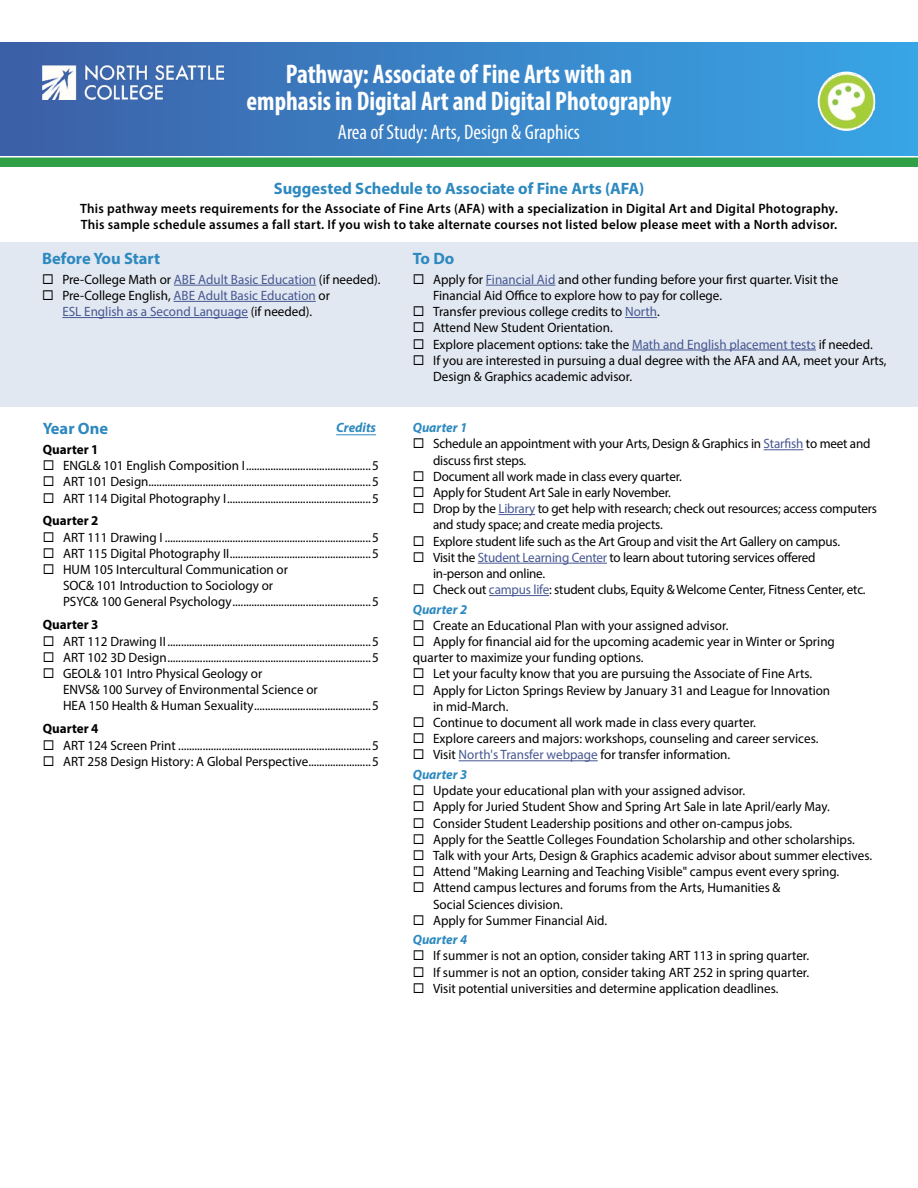
<style>
.page{position:relative;width:918px;height:1188px;background:#fff}
.page>*{position:absolute;margin:0;border:0;box-sizing:border-box;transform-origin:0 0}
.Header__Pathway{font:700 condensed 27px/27px "Myriad Pro";color:#fff;text-align:center;scale:.95 1}
.Subheader_1__Condens{font:condensed 21px "Myriad Pro";color:#fff}
.Subheader_2__Bold_Bl{font:700 16.5px "Myriad Pro";color:#2d89bf}
.Subheader_3__Bold_Bl{font:700 16.5px "Myriad Pro";color:#2d89bf}
.Body_Style_2__List_B{font:13.5px/16.2px "Myriad Pro";color:#000}
.Body_Style_3__Classe{font:13.5px/16.2px "Myriad Pro";color:#000}
.Body_Style_1__Bold_C{font:600 13.5px/16.2px "Myriad Pro";letter-spacing:.02em;color:#000}
.Body_Style_2__List_B-2{font:13.5px/16.2px "Myriad Pro";color:#465792}
.Subheader_5__Italize{font:italic 700 13.5px "Myriad Pro";color:#2d89bf}
.Subheader_4__Black_B{font:700 13.5px "Myriad Pro";color:#000}
.Subheader_4__less_ab{font:700 13.5px "Myriad Pro";color:#000}
.Body_Style_6__underl{font:italic 700 13.5px "Myriad Pro";color:#2d89bf}
.s1{color:#465792}
.s2{color:#000}
</style>
<div class="page">
<svg style="left:0;top:42px;width:918px;height:114px;background:#3a83c7"></svg>
<div style="left:0;top:158px;width:918px;height:9px;background:#30a046"></div>
<div style="left:0;top:243px;width:918px;height:164px;background:#e2e8f1"></div>
<img style="left:819px;top:73px;width:55px;height:57px">
<img style="left:43px;top:64px;width:180px;height:35px">
<hr style="left:174px;top:285px;width:142px;height:1px;background:#465792">
<hr style="left:174px;top:301px;width:142px;height:1px;background:#465792">
<hr style="left:62px;top:317px;width:186px;height:1px;background:#465792">
<hr style="left:486px;top:285px;width:69px;height:1px;background:#465792">
<hr style="left:625px;top:317px;width:32px;height:1px;background:#465792">
<hr style="left:632px;top:350px;width:184px;height:1px;background:#465792">
<hr style="left:336px;top:434px;width:40px;height:1px;background:#2d89bf">
<hr style="left:764px;top:449px;width:39px;height:1px;background:#465792">
<hr style="left:498px;top:514px;width:37px;height:1px;background:#465792">
<hr style="left:478px;top:563px;width:129px;height:1px;background:#465792">
<hr style="left:489px;top:595px;width:60px;height:1px;background:#465792">
<hr style="left:459px;top:760px;width:139px;height:1px;background:#465792">
<h1 class="Header__Pathway" style="left:247px;top:60px;width:449px">Pathway: Associate of Fine Arts with an emphasis in Digital Art and Digital Photography</h1>
<p class="Subheader_1__Condens" style="left:338px;top:119px;width:244px">Area of Study: Arts, Design &amp; Graphics</p>
<p class="Subheader_2__Bold_Bl" style="left:274px;top:178px;width:372px">Suggested Schedule to Associate of Fine Arts (AFA)</p>
<p class="Body_Style_1__Bold_C" style="left:80px;top:200px;width:759px">This pathway meets requirements for the Associate of Fine Arts (AFA) with a specialization in Digital Art and Digital Photography.<br>This sample schedule assumes a fall start. If you wish to take alternate courses not listed below please meet with a North advisor.</p>
<p class="Subheader_3__Bold_Bl" style="left:42px;top:248px;width:120px">Before You Start</p>
<p class="Body_Style_2__List_B" style="left:62px;top:271px;width:320px">Pre-College Math or <span class="s1">ABE Adult Basic Education</span> (if needed).</p>
<p class="Body_Style_2__List_B-2" style="left:62px;top:287px;width:269px"><span class="s2">Pre-College English,</span> ABE Adult Basic Education <span class="s2">or<br></span>ESL English as a Second Language <span class="s2">(if needed).</span></p>
<p class="Subheader_3__Bold_Bl" style="left:413px;top:248px;width:43px">To Do</p>
<p class="Body_Style_2__List_B" style="left:433px;top:271px;width:407px">Apply for <span class="s1">Financial Aid</span> and other funding before your first quarter. Visit the<br>Financial Aid Office to explore how to pay for college.</p>
<p class="Body_Style_2__List_B" style="left:433px;top:303px;width:228px">Transfer previous college credits to <span class="s1">North</span>.</p>
<p class="Body_Style_2__List_B" style="left:433px;top:320px;width:181px">Attend New Student Orientation.</p>
<p class="Body_Style_2__List_B" style="left:433px;top:336px;width:441px">Explore placement options: take the <span class="s1">Math and English placement tests</span> if needed.</p>
<p class="Body_Style_2__List_B" style="left:433px;top:352px;width:455px">If you are interested in pursuing a dual degree with the AFA and AA, meet your Arts,<br>Design &amp; Graphics academic advisor.</p>
<p class="Subheader_3__Bold_Bl" style="left:43px;top:418px;width:67px">Year One</p>
<p class="Body_Style_6__underl" style="left:336px;top:418px;width:41px">Credits</p>
<p class="Subheader_4__less_ab" style="left:43px;top:441px;width:57px">Quarter 1</p>
<p class="Body_Style_3__Classe" style="left:63px;top:457px;width:317px">ENGL&amp; 101 English Composition I..............................................5</p>
<p class="Body_Style_3__Classe" style="left:63px;top:473px;width:317px">ART 101 Design..................................................................................5</p>
<p class="Body_Style_3__Classe" style="left:63px;top:490px;width:317px">ART 114 Digital Photography I.....................................................5</p>
<p class="Subheader_4__Black_B" style="left:43px;top:512px;width:57px">Quarter 2</p>
<p class="Body_Style_3__Classe" style="left:63px;top:529px;width:317px">ART 111 Drawing I ............................................................................5</p>
<p class="Body_Style_3__Classe" style="left:63px;top:545px;width:317px">ART 115 Digital Photography II....................................................5</p>
<p class="Body_Style_3__Classe" style="left:63px;top:561px;width:317px">HUM 105 Intercultural Communication or<br>SOC&amp; 101 Introduction to Sociology or<br>PSYC&amp; 100 General Psychology...................................................5</p>
<p class="Subheader_4__Black_B" style="left:43px;top:616px;width:57px">Quarter 3</p>
<p class="Body_Style_3__Classe" style="left:63px;top:633px;width:317px">ART 112 Drawing II ...........................................................................5</p>
<p class="Body_Style_3__Classe" style="left:63px;top:649px;width:317px">ART 102 3D Design...........................................................................5</p>
<p class="Body_Style_3__Classe" style="left:63px;top:665px;width:317px">GEOL&amp; 101 Intro Physical Geology or<br>ENVS&amp; 100 Survey of Environmental Science or<br>HEA 150 Health &amp; Human Sexuality...........................................5</p>
<p class="Subheader_4__Black_B" style="left:43px;top:720px;width:57px">Quarter 4</p>
<p class="Body_Style_3__Classe" style="left:63px;top:737px;width:317px">ART 124 Screen Print .......................................................................5</p>
<p class="Body_Style_3__Classe" style="left:63px;top:753px;width:317px">ART 258 Design History: A Global Perspective.......................5</p>
<p class="Subheader_5__Italize" style="left:413px;top:419px;width:56px">Quarter 1</p>
<p class="Body_Style_2__List_B" style="left:433px;top:436px;width:439px">Schedule an appointment with your Arts, Design &amp; Graphics in <span class="s1">Starfish</span> to meet and discuss first steps.</p>
<p class="Body_Style_2__List_B" style="left:433px;top:468px;width:250px">Document all work made in class every quarter.</p>
<p class="Body_Style_2__List_B" style="left:433px;top:484px;width:239px">Apply for Student Art Sale in early November.</p>
<p class="Body_Style_2__List_B" style="left:433px;top:500px;width:445px">Drop by the <span class="s1">Library</span> to get help with research; check out resources; access computers and study space; and create media projects.</p>
<p class="Body_Style_2__List_B" style="left:433px;top:533px;width:409px">Explore student life such as the Art Group and visit the Art Gallery on campus.</p>
<p class="Body_Style_2__List_B" style="left:433px;top:549px;width:384px">Visit the <span class="s1">Student Learning Center</span> to learn about tutoring services offered in-person and online.</p>
<p class="Body_Style_2__List_B" style="left:433px;top:581px;width:434px">Check out <span class="s1">campus life</span>: student clubs, Equity &amp; Welcome Center, Fitness Center, etc.</p>
<p class="Subheader_5__Italize" style="left:413px;top:600px;width:56px">Quarter 2</p>
<p class="Body_Style_2__List_B" style="left:433px;top:617px;width:297px">Create an Educational Plan with your assigned advisor.</p>
<p class="Body_Style_2__List_B" style="left:413px;top:633px;width:424px;text-indent:20px">Apply for financial aid for the upcoming academic year in Winter or Spring quarter to maximize your funding options.</p>
<p class="Body_Style_2__List_B" style="left:433px;top:666px;width:381px">Let your faculty know that you are pursuing the Associate of Fine Arts.</p>
<p class="Body_Style_2__List_B" style="left:433px;top:682px;width:399px">Apply for Licton Springs Review by January 31 and League for Innovation in mid-March.</p>
<p class="Body_Style_2__List_B" style="left:433px;top:714px;width:324px">Continue to document all work made in class every quarter.</p>
<p class="Body_Style_2__List_B" style="left:433px;top:730px;width:387px">Explore careers and majors: workshops, counseling and career services.</p>
<p class="Body_Style_2__List_B" style="left:433px;top:747px;width:299px">Visit <span class="s1">North's Transfer webpage</span> for transfer information.</p>
<p class="Subheader_5__Italize" style="left:413px;top:766px;width:56px">Quarter 3</p>
<p class="Body_Style_2__List_B" style="left:433px;top:782px;width:314px">Update your educational plan with your assigned advisor.</p>
<p class="Body_Style_2__List_B" style="left:433px;top:798px;width:398px">Apply for Juried Student Show and Spring Art Sale in late April/early May.</p>
<p class="Body_Style_2__List_B" style="left:433px;top:815px;width:361px">Consider Student Leadership positions and other on-campus jobs.</p>
<p class="Body_Style_2__List_B" style="left:433px;top:831px;width:423px">Apply for the Seattle Colleges Foundation Scholarship and other scholarships.</p>
<p class="Body_Style_2__List_B" style="left:433px;top:847px;width:440px">Talk with your Arts, Design &amp; Graphics academic advisor about summer electives.</p>
<p class="Body_Style_2__List_B" style="left:433px;top:863px;width:408px">Attend "Making Learning and Teaching Visible" campus event every spring.</p>
<p class="Body_Style_2__List_B" style="left:433px;top:879px;width:349px">Attend campus lectures and forums from the Arts, Humanities &amp;<br>Social Sciences division.</p>
<p class="Body_Style_2__List_B" style="left:433px;top:912px;width:176px">Apply for Summer Financial Aid.</p>
<p class="Subheader_5__Italize" style="left:413px;top:931px;width:56px">Quarter 4</p>
<p class="Body_Style_2__List_B" style="left:433px;top:948px;width:378px">If summer is not an option, consider taking ART 113 in spring quarter.</p>
<p class="Body_Style_2__List_B" style="left:433px;top:964px;width:378px">If summer is not an option, consider taking ART 252 in spring quarter.</p>
<p class="Body_Style_2__List_B" style="left:433px;top:980px;width:347px">Visit potential universities and determine application deadlines.</p>
</div>
